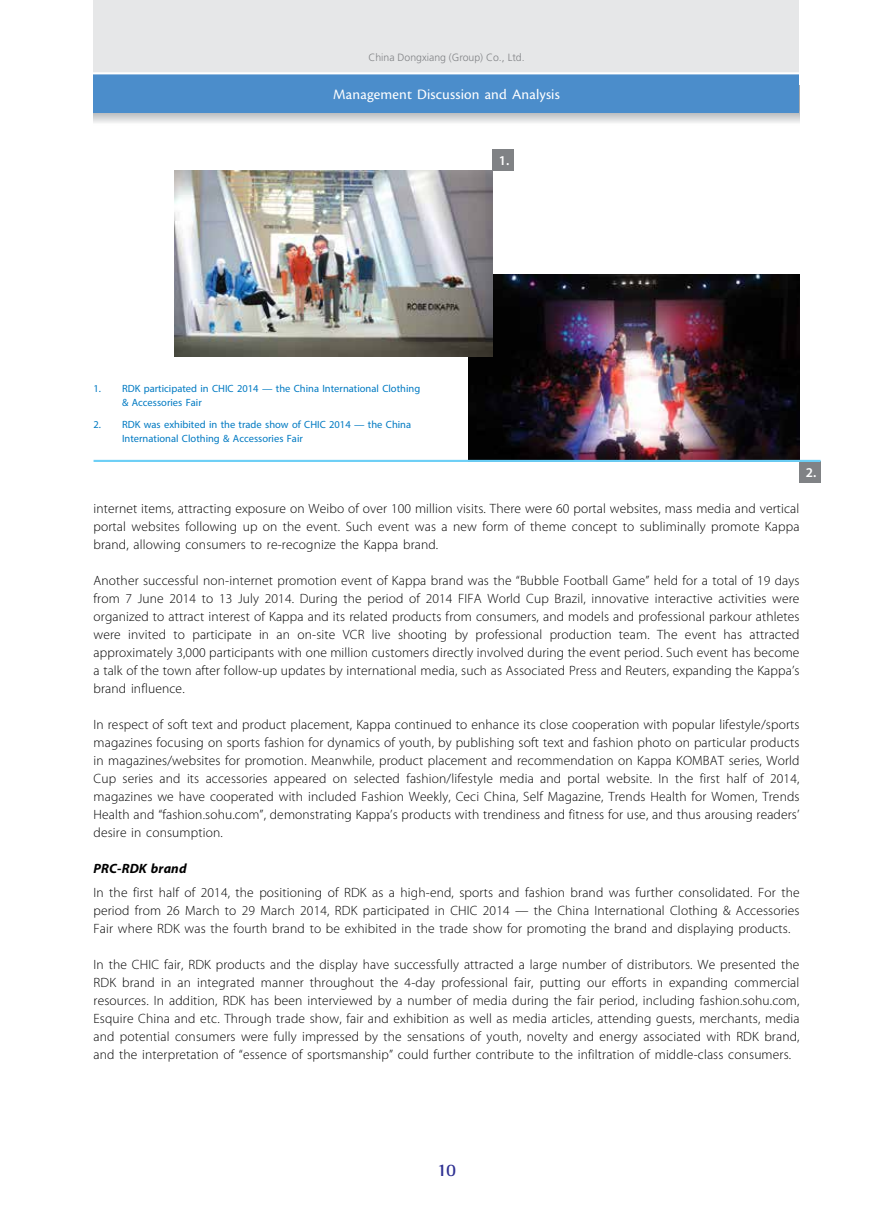
<style>
.page{position:relative;width:893px;height:1212px;background:#fff}
.page>*{position:absolute;margin:0;border:0;box-sizing:border-box;transform-origin:0 0}
.t1{font:700 18px "Rotis Semi Serif Std";color:#2e3092}
.t2{font:15px "Cronos Pro";letter-spacing:.01em;color:#fff}
.t3{font:300 13.5px/18px "Myriad Pro";letter-spacing:.01em;color:#000;text-align:justify}
.t4{font:italic 700 13.5px "Myriad Pro";letter-spacing:.01em;color:#000}
.t5{font:600 13.5px "Myriad Pro";color:#fff}
.t6{font:10.5px/13.5px "Myriad Pro";color:#007ac2}
.t7{font:300 10.5px "Frutiger LT Std";color:#808285}
</style>
<div class="page">
<svg style="left:94px;top:113px;width:705px;height:10px;background:#d6d7d9"></svg>
<div style="left:94px;top:0;width:705px;height:113px;background:#e6e7e8"></div>
<div style="left:94px;top:73px;width:705px;height:40px;background:#4b8dcb"></div>
<hr style="left:66px;top:72px;width:755px;height:2px;background:#fff">
<img style="left:468px;top:274px;width:331px;height:186px">
<img style="left:174px;top:171px;width:319px;height:185px">
<div style="left:492px;top:150px;width:22px;height:21px;background:#808285"></div>
<div style="left:799px;top:462px;width:22px;height:21px;background:#808285"></div>
<hr style="left:94px;top:460px;width:727px;height:2px;background:#6dcff6">
<p class="t7" style="left:368px;top:51px;width:158px">China Dongxiang (Group) Co., Ltd.</p>
<p class="t2" style="left:333px;top:86px;width:228px">Management Discussion and Analysis</p>
<p class="t5" style="left:499px;top:151px;width:12px">1.</p>
<p class="t6" style="left:122px;top:382px;width:300px;text-indent:-28px">1. RDK participated in CHIC 2014 — the China International Clothing &amp; Accessories Fair</p>
<p class="t6" style="left:122px;top:418px;width:291px;text-indent:-28px">2. RDK was exhibited in the trade show of CHIC 2014 — the China<br>International Clothing &amp; Accessories Fair</p>
<p class="t5" style="left:806px;top:463px;width:12px">2.</p>
<p class="t3" style="left:94px;top:500px;width:707px">internet items, attracting exposure on Weibo of over 100 million visits. There were 60 portal websites, mass media and vertical portal websites following up on the event. Such event was a new form of theme concept to subliminally promote Kappa brand, allowing consumers to re-recognize the Kappa brand.</p>
<p class="t3" style="left:94px;top:572px;width:707px">Another successful non-internet promotion event of Kappa brand was the “Bubble Football Game” held for a total of 19 days from 7 June 2014 to 13 July 2014. During the period of 2014 FIFA World Cup Brazil, innovative interactive activities were organized to attract interest of Kappa and its related products from consumers, and models and professional parkour athletes were invited to participate in an on-site VCR live shooting by professional production team. The event has attracted approximately 3,000 participants with one million customers directly involved during the event period. Such event has become a talk of the town after follow-up updates by international media, such as Associated Press and Reuters, expanding the Kappa’s brand influence.</p>
<p class="t3" style="left:94px;top:716px;width:707px">In respect of soft text and product placement, Kappa continued to enhance its close cooperation with popular lifestyle/sports magazines focusing on sports fashion for dynamics of youth, by publishing soft text and fashion photo on particular products in magazines/websites for promotion. Meanwhile, product placement and recommendation on Kappa KOMBAT series, World Cup series and its accessories appeared on selected fashion/lifestyle media and portal website. In the first half of 2014, magazines we have cooperated with included Fashion Weekly, Ceci China, Self Magazine, Trends Health for Women, Trends Health and “fashion.sohu.com”, demonstrating Kappa’s products with trendiness and fitness for use, and thus arousing readers’ desire in consumption.</p>
<p class="t4" style="left:94px;top:860px;width:95px">PRC-RDK brand</p>
<p class="t3" style="left:94px;top:884px;width:708px">In the first half of 2014, the positioning of RDK as a high-end, sports and fashion brand was further consolidated. For the period from 26 March to 29 March 2014, RDK participated in CHIC 2014 — the China International Clothing &amp; Accessories Fair where RDK was the fourth brand to be exhibited in the trade show for promoting the brand and displaying products.</p>
<p class="t3" style="left:94px;top:956px;width:707px">In the CHIC fair, RDK products and the display have successfully attracted a large number of distributors. We presented the RDK brand in an integrated manner throughout the 4-day professional fair, putting our efforts in expanding commercial resources. In addition, RDK has been interviewed by a number of media during the fair period, including fashion.sohu.com, Esquire China and etc. Through trade show, fair and exhibition as well as media articles, attending guests, merchants, media and potential consumers were fully impressed by the sensations of youth, novelty and energy associated with RDK brand, and the interpretation of “essence of sportsmanship” could further contribute to the infiltration of middle-class consumers.</p>
<h1 class="t1" style="left:437px;top:1159px;width:21px">10</h1>
</div>
